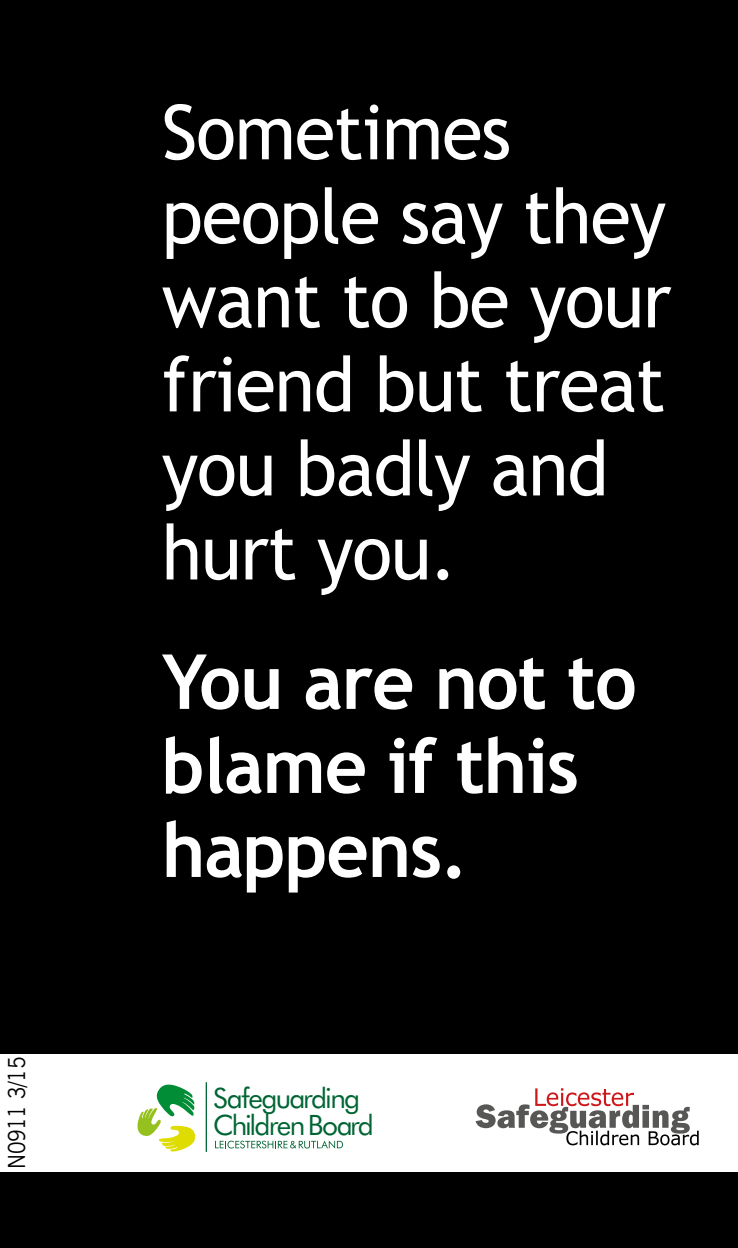
<style>
.page{position:relative;width:738px;height:1248px;background:#fff}
.page>*{position:absolute;margin:0;border:0;box-sizing:border-box;transform-origin:0 0}
.t1{font:76px/84px "Trebuchet MS";letter-spacing:-.015em;color:#fff}
.t2{font:700 76px/84px "Trebuchet MS";letter-spacing:-.015em;color:#fff}
.t3{font:28px/27.2px "Futura BT";letter-spacing:-.065em;color:#006533}
.t4{font:23.6px "News Gothic BT";letter-spacing:-.015em;color:#000;scale:.89 1}
</style>
<div class="page">
<div style="left:0;top:0;width:737px;height:1247px;background:#000"></div>
<div style="left:0;top:1053px;width:737px;height:118px;background:#fff"></div>
<hr style="left:205px;top:1082px;width:2px;height:69px;background:#006533">
<svg style="left:215px;top:1140px;width:128px;height:8px"></svg>
<svg style="left:137px;top:1084px;width:58px;height:67px"></svg>
<svg style="left:475px;top:1088px;width:223px;height:57px"></svg>
<p class="t4" style="left:2px;top:1168px;width:128px;rotate:-90deg">N0911 3/15</p>
<p class="t1" style="left:162px;top:91px;width:510px">Sometimes people say they want to be your friend but treat you badly and hurt you.</p>
<p class="t2" style="left:162px;top:639px;width:476px">You are not to blame if this happens.</p>
<p class="t3" style="left:213px;top:1084px;width:162px">Safeguarding<br>ChildrenBoard</p>
</div>
